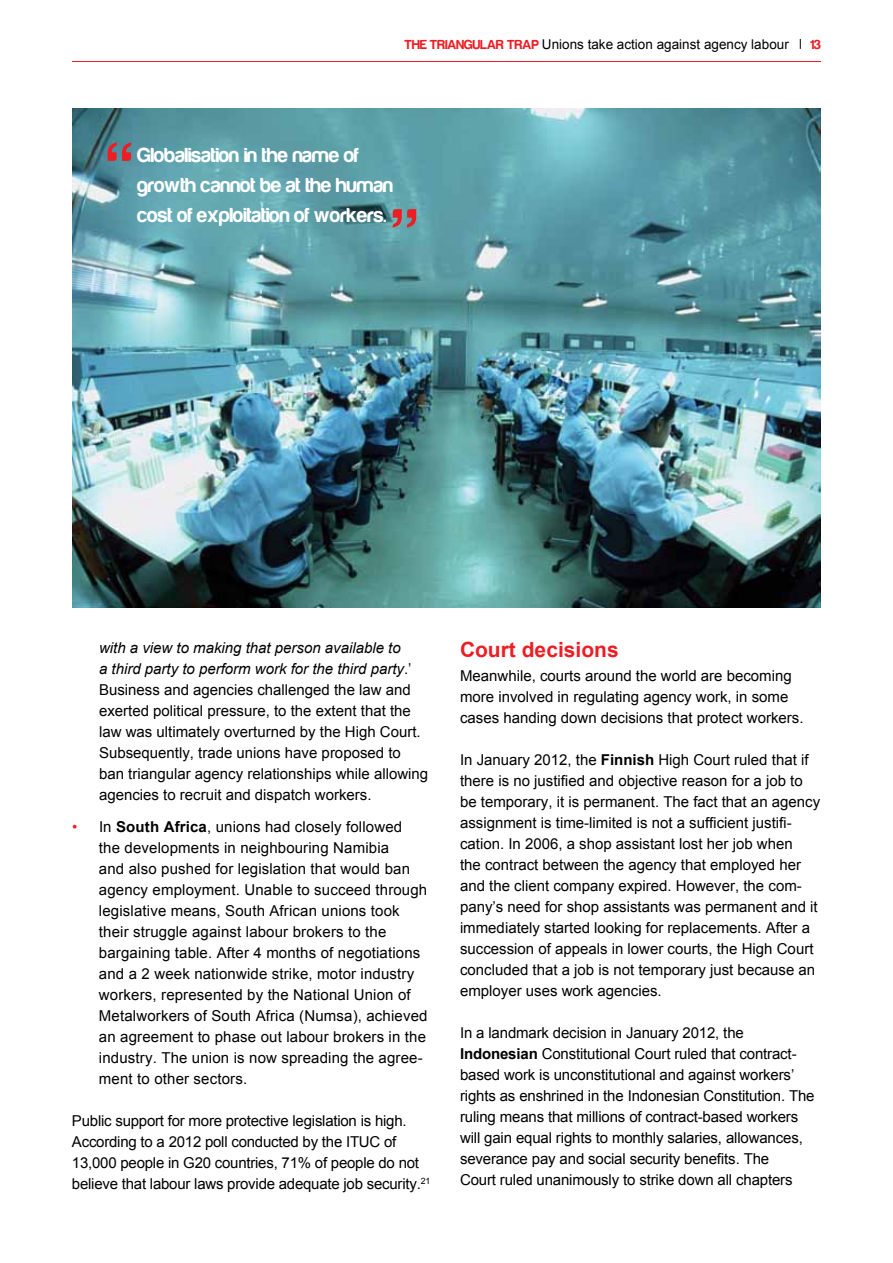
<style>
.page{position:relative;width:893px;height:1263px;background:#fff}
.page>*{position:absolute;margin:0;border:0;box-sizing:border-box;transform-origin:0 0}
.t1{font:21px/30px "Harabara";color:#fff}
.t2{font:700 21px "Arial";color:#ed1d24}
.t3{font:15px/21px "Arial";color:#000}
.t4{font:13.5px "Arial";color:#000}
.t5{font:13.5px "Harabara";color:#ed1d24}
.s1{font-family:"Harabara";color:#ed1d24}
.s2{font-style:italic}
.s3{color:#ed1d24}
.s4{font-weight:700}
</style>
<div class="page">
<hr style="left:72px;top:61px;width:749px;height:1px;background:#ed1d24">
<img style="left:72px;top:108px;width:749px;height:499px">
<svg style="left:108px;top:143px;width:23px;height:18px"></svg>
<svg style="left:393px;top:209px;width:23px;height:19px"></svg>
<p class="t5" style="left:405px;top:37px;width:69px">The triangula</p>
<p class="t4" style="left:496px;top:35px;width:294px"><span class="s1">r trap</span> Unions take action against agency labour</p>
<p class="t5" style="left:810px;top:37px;width:12px">13</p>
<h1 class="t1" style="left:137px;top:140px;width:257px">Globalisation in the name of growth cannot be at the human cost of exploitation of workers.</h1>
<p class="t3" style="left:99px;top:637px;width:331px"><span class="s2">with a view to making that person available to<br>a third party to perform work for the third party</span>.’ Business and agencies challenged the law and exerted political pressure, to the extent that the law was ultimately overturned by the High Court.<br>Subsequently, trade unions have proposed to ban triangular agency relationships while allowing agencies to recruit and dispatch workers.</p>
<p class="t3" style="left:99px;top:816px;width:330px;text-indent:-27px"><span class="s3">•</span> In <span class="s4">South Africa</span>, unions had closely followed<br>the developments in neighbouring Namibia<br>and also pushed for legislation that would ban agency employment. Unable to succeed through legislative means, South African unions took their struggle against labour brokers to the bargaining table. After 4 months of negotiations and a 2 week nationwide strike, motor industry workers, represented by the National Union of Metalworkers of South Africa (Numsa), achieved an agreement to phase out labour brokers in the industry. The union is now spreading the agree&shy;ment to other sectors.</p>
<p class="t3" style="left:72px;top:1110px;width:360px">Public support for more protective legislation is high.<br>According to a 2012 poll conducted by the ITUC of 13,000 people in G20 countries, 71% of people do not believe that labour laws provide adequate job security.<sup>21</sup></p>
<h1 class="t2" style="left:460px;top:636px;width:160px">Court decisions</h1>
<p class="t3" style="left:460px;top:666px;width:345px">Meanwhile, courts around the world are becoming more involved in regulating agency work, in some cases handing down decisions that protect workers.</p>
<p class="t3" style="left:460px;top:750px;width:362px">In January 2012, the <span class="s4">Finnish</span> High Court ruled that if there is no justified and objective reason for a job to be temporary, it is permanent. The fact that an agency assignment is time-limited is not a sufficient justifi&shy;cation. In 2006, a shop assistant lost her job when<br>the contract between the agency that employed her and the client company expired. However, the com&shy;pany’s need for shop assistants was permanent and it immediately started looking for replacements. After a succession of appeals in lower courts, the High Court concluded that a job is not temporary just because an employer uses work agencies.</p>
<p class="t3" style="left:460px;top:1023px;width:356px">In a landmark decision in January 2012, the <span class="s4">Indonesian</span> Constitutional Court ruled that contract&shy;based work is unconstitutional and against workers’ rights as enshrined in the Indonesian Constitution. The ruling means that millions of contract-based workers will gain equal rights to monthly salaries, allowances, severance pay and social security benefits. The<br>Court ruled unanimously to strike down all chapters</p>
</div>
